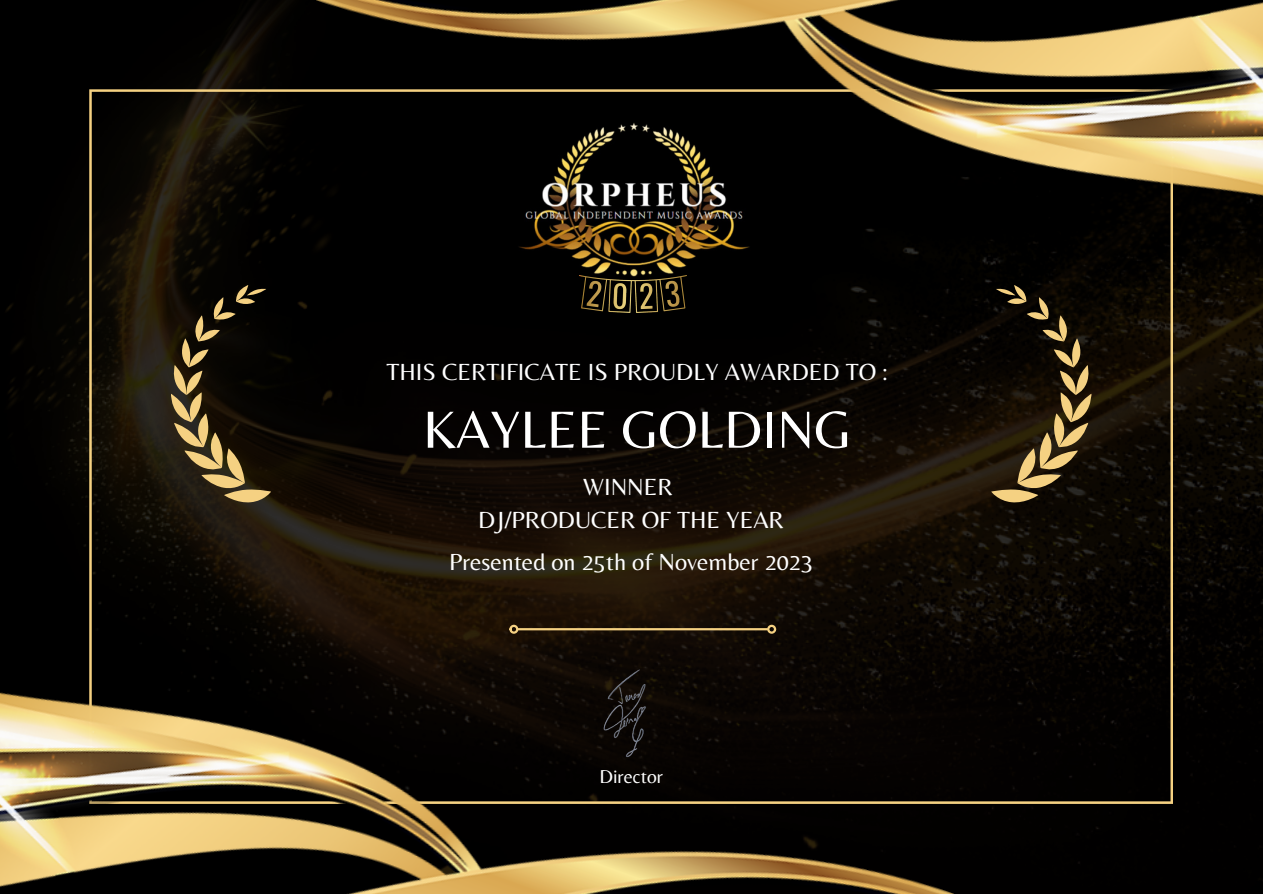
<style>
.page{position:relative;width:1263px;height:894px;background:#fff}
.page>*{position:absolute;margin:0;border:0;box-sizing:border-box;transform-origin:0 0}
.t1{font:54.3px "Belleza";color:#fff}
.t2{font:24.3px "Belleza";color:#fff}
.t3{font:19.35px "Belleza";color:#fff}
</style>
<div class="page">
<img style="left:0;top:0;width:1263px;height:893px">
<svg style="left:89px;top:409px;width:1084px;height:70px;background:#100b05"></svg>
<img style="left:0;top:479px;width:1226px;height:414px">
<img style="left:37px;top:0;width:1226px;height:409px">
<hr style="left:518px;top:628px;width:249px;height:2px;background:#f5d182">
<div style="left:509px;top:624px;width:9px;height:9px;border:2px solid #f5d182;border-radius:50%"></div>
<div style="left:767px;top:624px;width:9px;height:9px;border:2px solid #f5d182;border-radius:50%"></div>
<svg style="left:991px;top:285px;width:100px;height:218px;background:#3a2e1a"></svg>
<svg style="left:171px;top:285px;width:100px;height:218px;background:#3a301c"></svg>
<img style="left:509px;top:102px;width:244px;height:214px">
<img style="left:576px;top:661px;width:110px;height:103px">
<img style="left:579px;top:275px;width:107px;height:37px">
<p class="t2" style="left:386px;top:357px;width:503px">THIS CERTIFICATE IS PROUDLY AWARDED TO :</p>
<p class="t1" style="left:423px;top:397px;width:430px">KAYLEE GOLDING</p>
<p class="t2" style="left:583px;top:472px;width:91px">WINNER</p>
<p class="t2" style="left:478px;top:505px;width:307px">DJ/PRODUCER OF THE YEAR</p>
<p class="t2" style="left:449px;top:547px;width:365px">Presented on 25th of November 2023</p>
<p class="t3" style="left:599px;top:764px;width:65px">Director</p>
</div>
